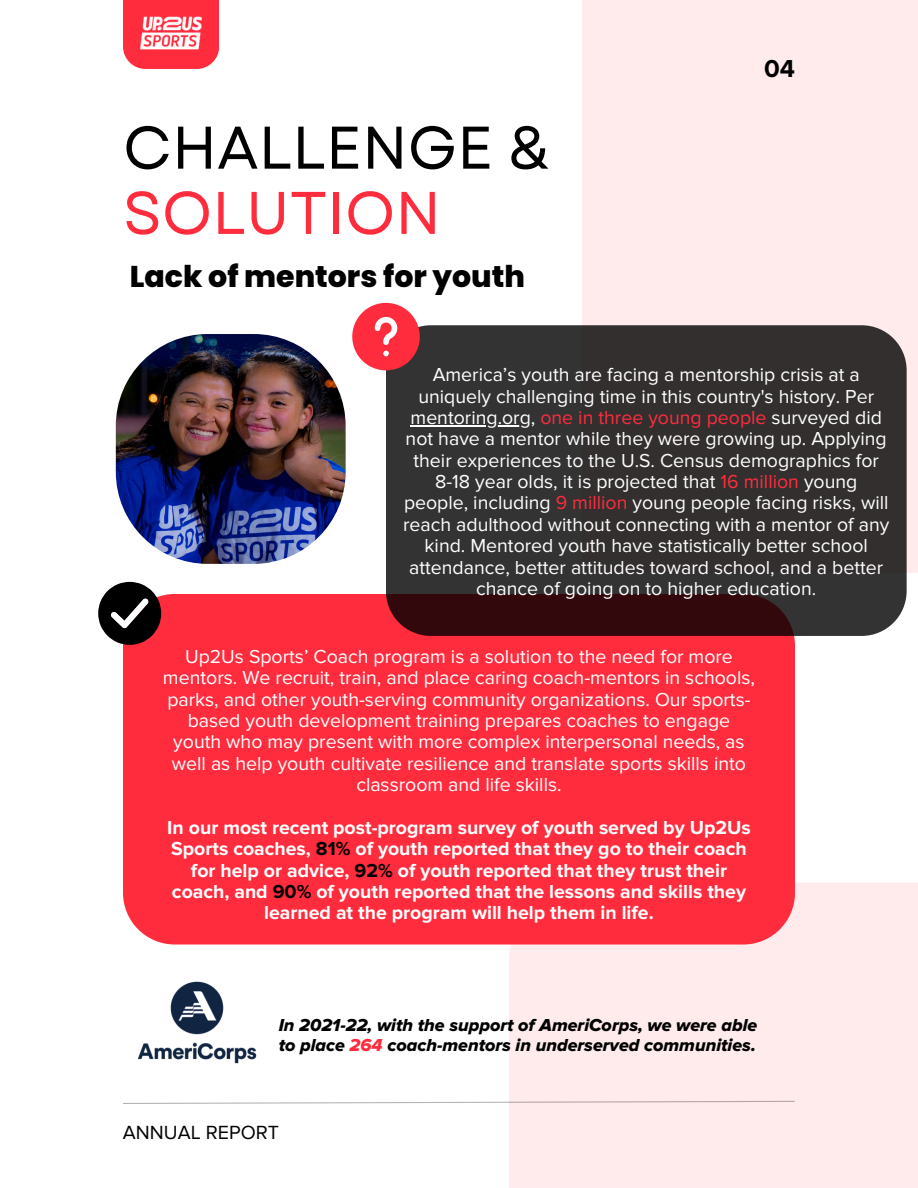
<style>
.page{position:relative;width:918px;height:1188px;background:#fff}
.page>*{position:absolute;margin:0;border:0;box-sizing:border-box;transform-origin:0 0}
.t1{font:60px/65.2px "Garet";color:#000}
.t2{font:800 30px "Poppins";color:#000}
.t3{font:700 25.35px "Proxima Nova";color:#000}
.t4{font:19.8px "Proxima Nova";color:#000}
.t5{font:19.5px/21.3px "Proxima Nova";color:#fff;text-align:center}
.t6{font:700 19.5px/21.3px "Proxima Nova";color:#fff;text-align:center}
.t7{font:18px/20.2px "Proxima Nova Extrabld It";color:#000}
.s1{color:#ff2c3e}
.s2{color:#000}
</style>
<div class="page">
<div style="left:509px;top:883px;width:409px;height:305px;background:#ffebec"></div>
<svg style="left:123px;top:1100px;width:672px;height:4px"></svg>
<div style="left:123px;top:594px;width:672px;height:351px;background:#ff2c3e;border-radius:52px"></div>
<div style="left:582px;top:0;width:336px;height:573px;background:#ffebec"></div>
<svg style="left:386px;top:325px;width:521px;height:311px;background:#332d2d"></svg>
<div style="left:123px;top:0;width:96px;height:69px;background:#ff2c3e"></div>
<img style="left:140px;top:16px;width:62px;height:34px">
<svg style="left:352px;top:303px;width:68px;height:67px"></svg>
<svg style="left:98px;top:582px;width:63px;height:63px"></svg>
<img style="left:137px;top:981px;width:120px;height:83px">
<hr style="left:411px;top:425px;width:120px;height:1px;background:#fff">
<img style="left:116px;top:334px;width:230px;height:230px;border-radius:92px">
<p class="t1" style="left:123px;top:115px;width:429px">CHALLENGE &amp;<br><span class="s1">SOLUTION</span></p>
<p class="t2" style="left:130px;top:255px;width:397px">Lack of mentors for youth</p>
<p class="t3" style="left:764px;top:53px;width:32px">04</p>
<p class="t5" style="left:403px;top:364px;width:488px">America’s youth are facing a mentorship crisis at a uniquely challenging time in this country's history. Per mentoring.org, <span class="s1">one in three young people</span> surveyed did not have a mentor while they were growing up. Applying their experiences to the U.S. Census demographics for 8-18 year olds, it is projected that <span class="s1">16 million</span> young people, including <span class="s1">9 million</span> young people facing risks, will reach adulthood without connecting with a mentor of any kind. Mentored youth have statistically better school attendance, better attitudes toward school, and a better chance of going on to higher education.</p>
<p class="t5" style="left:163px;top:646px;width:594px">Up2Us Sports’ Coach program is a solution to the need for more mentors. We recruit, train, and place caring coach-mentors in schools, parks, and other youth-serving community organizations. Our sports&shy;based youth development training prepares coaches to engage youth who may present with more complex interpersonal needs, as well as help youth cultivate resilience and translate sports skills into classroom and life skills.</p>
<p class="t6" style="left:167px;top:817px;width:585px">In our most recent post-program survey of youth served by Up2Us Sports coaches, <span class="s2">81%</span> of youth reported that they go to their coach for help or advice, <span class="s2">92%</span> of youth reported that they trust their coach, and <span class="s2">90%</span> of youth reported that the lessons and skills they learned at the program will help them in life.</p>
<p class="t7" style="left:279px;top:1015px;width:480px">In 2021-22, with the support of AmeriCorps, we were able to place <span class="s1">264</span> coach-mentors in underserved communities.</p>
<p class="t4" style="left:123px;top:1121px;width:158px">ANNUAL REPORT</p>
</div>
